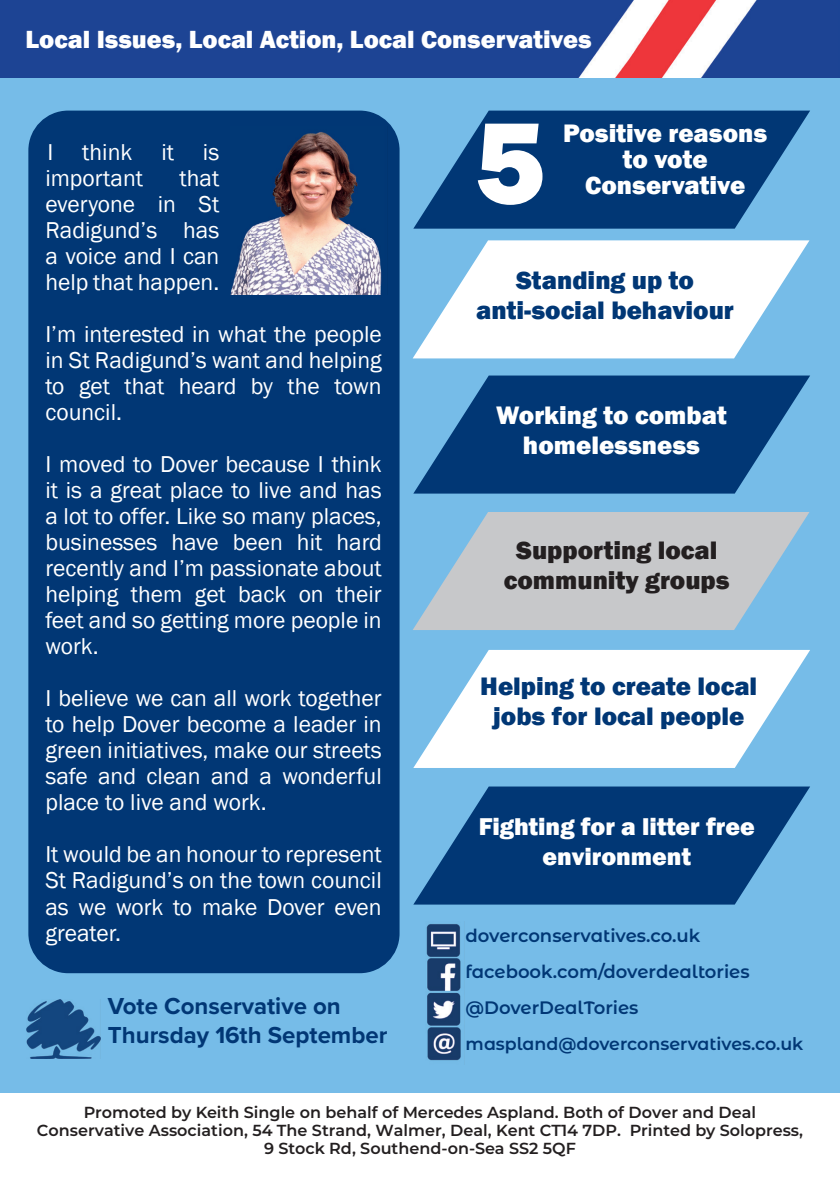
<style>
.page{position:relative;width:840px;height:1191px;background:#fff}
.page>*{position:absolute;margin:0;border:0;box-sizing:border-box;transform-origin:0 0}
.t1{font:800 120px "Franklin Gothic";color:#fff}
.t2{font:800 26px/30px "Franklin Gothic";color:#013775;text-align:center}
.t3{font:800 26px/26px "Franklin Gothic";color:#fff;text-align:center}
.t4{font:800 26px/30px "Franklin Gothic";color:#231f20;text-align:center}
.t5{font:800 25.6px "Franklin Gothic";color:#fff}
.t6{font:800 25px/30px "Franklin Gothic";color:#fff;text-align:center}
.t7{font:700 24px/28.8px "Proxima Nova";color:#013775}
.t8{font:23.6px/26px "Franklin Gothic";color:#fff;text-align:justify}
.t9{font:600 18px/36px "Montserrat Alternates";color:#013775}
.t10{font:600 17.4px "Montserrat Alternates";color:#013775}
.t11{font:600 16px/18px "Montserrat";color:#231f20;text-align:center}
</style>
<div class="page">
<div style="left:0;top:0;width:839px;height:1092px;background:#76bce8"></div>
<svg style="left:413px;top:111px;width:396px;height:118px;fill:#013775"></svg>
<svg style="left:414px;top:375px;width:395px;height:118px;fill:#013775"></svg>
<svg style="left:414px;top:786px;width:395px;height:118px;fill:#013775"></svg>
<svg style="left:413px;top:650px;width:396px;height:118px;fill:#fff"></svg>
<svg style="left:413px;top:240px;width:396px;height:118px;fill:#fff"></svg>
<svg style="left:413px;top:512px;width:396px;height:118px;fill:#c7c8ca"></svg>
<img style="left:0;top:0;width:839px;height:78px">
<img style="left:426px;top:924px;width:35px;height:137px">
<div style="left:28px;top:111px;width:371px;height:862px;background:#013775;border-radius:40px"></div>
<img style="left:230px;top:132px;width:152px;height:163px">
<img style="left:27px;top:999px;width:74px;height:59px">
<p class="t5" style="left:26px;top:22px;width:567px">Local Issues, Local Action, Local Conservatives</p>
<p class="t8" style="left:45px;top:140px;width:175px">I think it is important</p>
<p class="t8" style="left:45px;top:166px;width:175px;text-indent:134px">that everyone in St Radigund’s has a voice and I can help that happen.</p>
<p class="t8" style="left:45px;top:322px;width:338px">I’m interested in what the people in St Radigund’s want and helping to get that heard by the town council.</p>
<p class="t8" style="left:45px;top:452px;width:338px">I moved to Dover because I think it is a great place to live and has a lot to offer. Like so many places, businesses have been hit hard recently and I’m passionate about helping them get back on their feet and so getting more people in work.</p>
<p class="t8" style="left:45px;top:686px;width:338px">I believe we can all work together to help Dover become a leader in green initiatives, make our streets safe and clean and a wonderful place to live and work.</p>
<p class="t8" style="left:45px;top:842px;width:338px">It would be an honour to represent St Radigund’s on the town council as we work to make Dover even greater.</p>
<p class="t7" style="left:108px;top:991px;width:281px">Vote Conservative on<br>Thursday 16th September</p>
<h1 class="t1" style="left:474px;top:86px;width:72px">5</h1>
<p class="t3" style="left:562px;top:120px;width:205px">Positive reasons to vote<br>Conservative</p>
<p class="t2" style="left:476px;top:265px;width:259px">Standing up to anti-social behaviour</p>
<p class="t3" style="left:496px;top:401px;width:232px;line-height:30px">Working to combat homelessness</p>
<p class="t4" style="left:503px;top:535px;width:227px">Supporting local community groups</p>
<p class="t2" style="left:480px;top:671px;width:278px">Helping to create local jobs for local people</p>
<p class="t6" style="left:478px;top:811px;width:277px">Fighting for a litter free environment</p>
<p class="t9" style="left:465px;top:917px;width:285px">doverconservatives.co.uk facebook.com/doverdealtories @DoverDealTories</p>
<p class="t10" style="left:465px;top:1031px;width:339px">maspland@doverconservatives.co.uk</p>
<p class="t11" style="left:37px;top:1102px;width:767px">Promoted by Keith Single on behalf of Mercedes Aspland. Both of Dover and Deal<br>Conservative Association, 54 The Strand, Walmer, Deal, Kent CT14 7DP. Printed by Solopress,<br>9 Stock Rd, Southend-on-Sea SS2 5QF</p>
</div>
